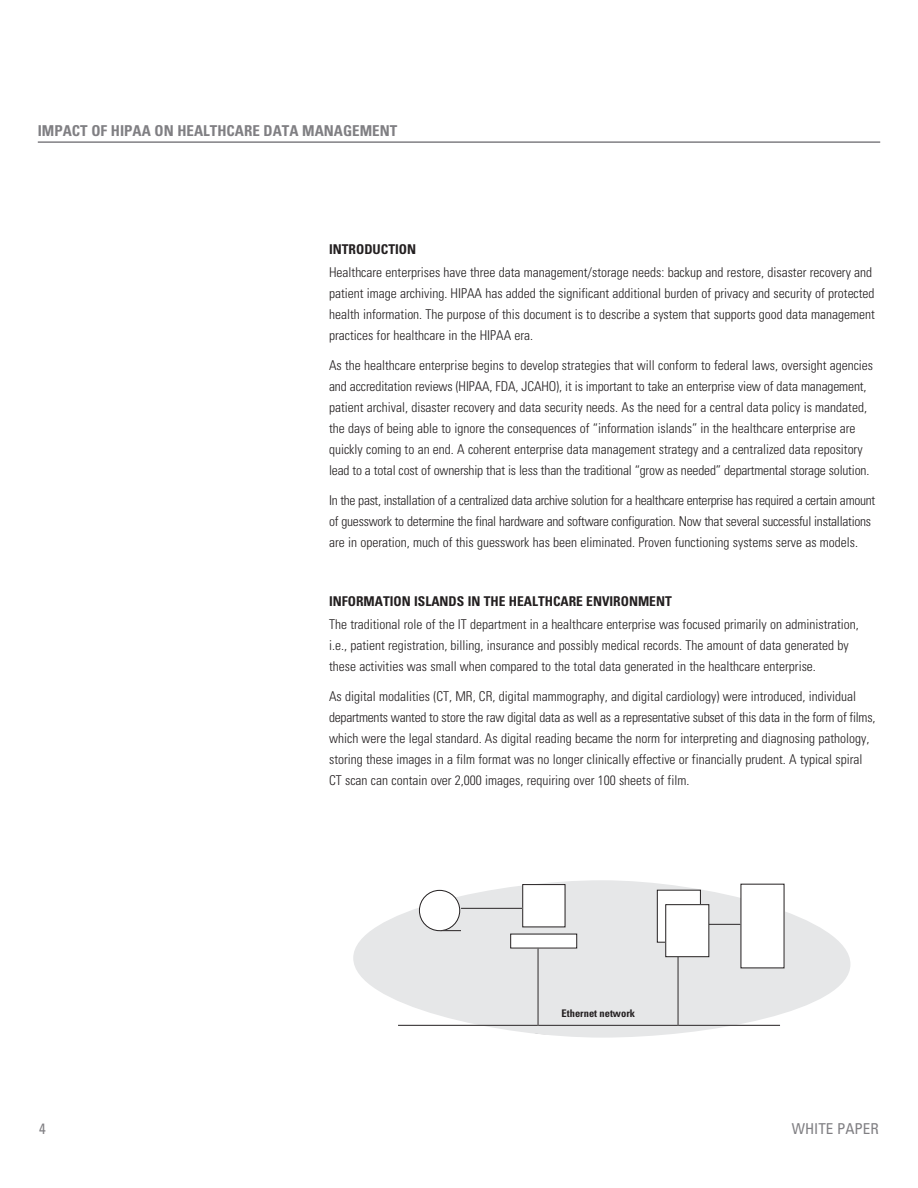
<style>
.page{position:relative;width:918px;height:1188px;background:#fff}
.page>*{position:absolute;margin:0;border:0;box-sizing:border-box;transform-origin:0 0}
.t1{font:700 condensed 15px "Univers LT Std";color:#807f83}
.t2{font:condensed 15px "Univers LT Std";color:#807f83}
.t3{font:300 condensed 13.5px/21px "Univers LT Std";color:#231f20}
.t4{font:300 condensed 13.5px/21px "Univers LT Std";letter-spacing:-.02em;color:#231f20}
.t5{font:700 condensed 13.5px "Univers LT Std";color:#231f20}
.t6{font:700 condensed 10.5px "Univers LT Std";color:#231f20}
</style>
<div class="page">
<hr style="left:38px;top:141px;width:842px;height:2px;background:#807f83">
<svg style="left:353px;top:880px;width:497px;height:158px;fill:#e6e7e8"></svg>
<div style="left:741px;top:884px;width:43px;height:84px;background:#fff"></div>
<div style="left:523px;top:885px;width:42px;height:42px;background:#fff"></div>
<div style="left:522px;top:884px;width:43px;height:43px;border:1px solid #231f20"></div>
<div style="left:511px;top:934px;width:66px;height:14px;background:#fff"></div>
<div style="left:419px;top:890px;width:41px;height:41px;background:#fff;border-radius:50%"></div>
<div style="left:419px;top:890px;width:41px;height:41px;border:1px solid #231f20;border-radius:50%"></div>
<svg style="left:440px;top:930px;width:21px;height:1px"></svg>
<div style="left:657px;top:890px;width:43px;height:52px;background:#fff"></div>
<div style="left:657px;top:890px;width:44px;height:53px;border:1px solid #231f20"></div>
<hr style="left:461px;top:908px;width:62px;height:1px;background:#231f20">
<hr style="left:398px;top:1025px;width:382px;height:1px;background:#231f20">
<hr style="left:538px;top:948px;width:1px;height:77px;background:#231f20">
<hr style="left:678px;top:942px;width:1px;height:83px;background:#231f20">
<hr style="left:700px;top:924px;width:41px;height:1px;background:#231f20">
<div style="left:666px;top:905px;width:43px;height:52px;background:#fff"></div>
<div style="left:665px;top:904px;width:44px;height:53px;border:1px solid #231f20"></div>
<p class="t1" style="left:38px;top:125px;width:361px">IMPACT OF HIPAA ON HEALTHCARE DATA MANAGEMENT</p>
<p class="t5" style="left:329px;top:245px;width:89px">INTRODUCTION</p>
<p class="t3" style="left:329px;top:264px;width:547px">Healthcare enterprises have three data management/storage needs: backup and restore, disaster recovery and patient image archiving. HIPAA has added the significant additional burden of privacy and security of protected health information. The purpose of this document is to describe a system that supports good data management practices for healthcare in the HIPAA era.</p>
<p class="t3" style="left:329px;top:356px;width:546px">As the healthcare enterprise begins to develop strategies that will conform to federal laws, oversight agencies and accreditation reviews (HIPAA, FDA, JCAHO), it is important to take an enterprise view of data management, patient archival, disaster recovery and data security needs. As the need for a central data policy is mandated, the days of being able to ignore the consequences of “information islands” in the healthcare enterprise are quickly coming to an end. A coherent enterprise data management strategy and a centralized data repository lead to a total cost of ownership that is less than the traditional “grow as needed” departmental storage solution.</p>
<p class="t4" style="left:329px;top:491px;width:548px">In the past, installation of a centralized data archive solution for a healthcare enterprise has required a certain amount of guesswork to determine the final hardware and software configuration. Now that several successful installations are in operation, much of this guesswork has been eliminated. Proven functioning systems serve as models.</p>
<p class="t5" style="left:329px;top:596px;width:344px">INFORMATION ISLANDS IN THE HEALTHCARE ENVIRONMENT</p>
<p class="t3" style="left:329px;top:615px;width:531px">The traditional role of the IT department in a healthcare enterprise was focused primarily on administration, i.e., patient registration, billing, insurance and possibly medical records. The amount of data generated by these activities was small when compared to the total data generated in the healthcare enterprise.</p>
<p class="t3" style="left:329px;top:687px;width:548px">As digital modalities (CT, MR, CR, digital mammography, and digital cardiology) were introduced, individual departments wanted to store the raw digital data as well as a representative subset of this data in the form of films, which were the legal standard. As digital reading became the norm for interpreting and diagnosing pathology, storing these images in a film format was no longer clinically effective or financially prudent. A typical spiral CT scan can contain over 2,000 images, requiring over 100 sheets of film.</p>
<p class="t6" style="left:562px;top:1010px;width:75px">Ethernet network</p>
<p class="t2" style="left:39px;top:1123px;width:8px">4</p>
<p class="t2" style="left:792px;top:1123px;width:89px">WHITE PAPER</p>
</div>
